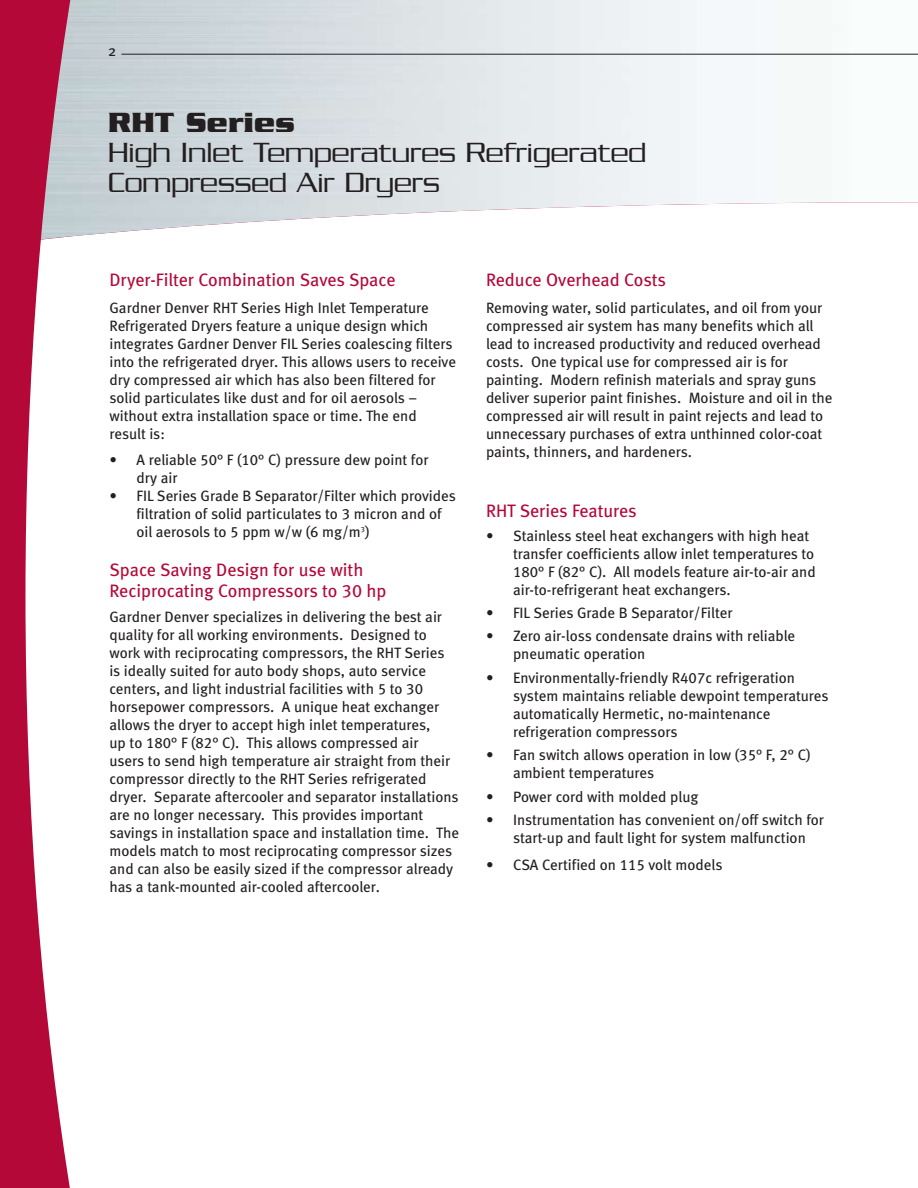
<style>
.page{position:relative;width:918px;height:1188px;background:#fff}
.page>*{position:absolute;margin:0;border:0;box-sizing:border-box;transform-origin:0 0}
.t1{font:300 30px/30px "Serpentine LT";color:#231f20}
.t2{font:700 30px "Serpentine LT";color:#231f20}
.t3{font:18px/21px "Meta Book LF";color:#b30838}
.t4{font:15px/18px "Meta Book LF";color:#231f20}
.t5{font:15px "Meta";color:#231f20}
</style>
<div class="page">
<hr style="left:121px;top:54px;width:797px;height:1px;background:#231f20">
<svg style="left:0;top:0;width:72px;height:1188px;fill:#b30838"></svg>
<p class="t5" style="left:108px;top:42px;width:10px">2</p>
<h1 class="t2" style="left:108px;top:105px;width:189px">RHT Series</h1>
<h1 class="t1" style="left:108px;top:137px;width:540px">High Inlet Temperatures Refrigerated<br>Compressed Air Dryers</h1>
<p class="t3" style="left:110px;top:269px;width:288px">Dryer-Filter Combination Saves Space</p>
<p class="t4" style="left:110px;top:298px;width:348px">Gardner Denver RHT Series High Inlet Temperature Refrigerated Dryers feature a unique design which integrates Gardner Denver FIL Series coalescing filters into the refrigerated dryer. This allows users to receive dry compressed air which has also been filtered for solid particulates like dust and for oil aerosols – without extra installation space or time. The end result is:</p>
<p class="t4" style="left:136px;top:451px;width:293px;text-indent:-27px">• A reliable 50° F (10° C) pressure dew point for dry air</p>
<p class="t4" style="left:136px;top:487px;width:321px;text-indent:-27px">• FIL Series Grade B Separator/Filter which provides filtration of solid particulates to 3 micron and of oil aerosols to 5 ppm w/w (6 mg/m<sup>3</sup>)</p>
<p class="t3" style="left:110px;top:559px;width:279px">Space Saving Design for use with<br>Reciprocating Compressors to 30 hp</p>
<p class="t4" style="left:110px;top:608px;width:351px">Gardner Denver specializes in delivering the best air quality for all working environments. Designed to work with reciprocating compressors, the RHT Series is ideally suited for auto body shops, auto service centers, and light industrial facilities with 5 to 30 horsepower compressors. A unique heat exchanger allows the dryer to accept high inlet temperatures,<br>up to 180° F (82° C). This allows compressed air<br>users to send high temperature air straight from their compressor directly to the RHT Series refrigerated dryer. Separate aftercooler and separator installations are no longer necessary. This provides important savings in installation space and installation time. The models match to most reciprocating compressor sizes and can also be easily sized if the compressor already has a tank-mounted air-cooled aftercooler.</p>
<p class="t3" style="left:486px;top:269px;width:182px">Reduce Overhead Costs</p>
<p class="t4" style="left:486px;top:298px;width:348px">Removing water, solid particulates, and oil from your compressed air system has many benefits which all lead to increased productivity and reduced overhead costs. One typical use for compressed air is for painting. Modern refinish materials and spray guns deliver superior paint finishes. Moisture and oil in the compressed air will result in paint rejects and lead to unnecessary purchases of extra unthinned color-coat paints, thinners, and hardeners.</p>
<p class="t3" style="left:486px;top:500px;width:152px">RHT Series Features</p>
<p class="t4" style="left:513px;top:526px;width:304px;text-indent:-27px">• Stainless steel heat exchangers with high heat transfer coefficients allow inlet temperatures to 180° F (82° C). All models feature air-to-air and air-to-refrigerant heat exchangers.</p>
<p class="t4" style="left:486px;top:604px;width:248px">• FIL Series Grade B Separator/Filter</p>
<p class="t4" style="left:513px;top:627px;width:284px;text-indent:-27px">• Zero air-loss condensate drains with reliable pneumatic operation</p>
<p class="t4" style="left:513px;top:668px;width:317px;text-indent:-27px">• Environmentally-friendly R407c refrigeration system maintains reliable dewpoint temperatures automatically Hermetic, no-maintenance refrigeration compressors</p>
<p class="t4" style="left:513px;top:746px;width:299px;text-indent:-27px">• Fan switch allows operation in low (35° F, 2° C) ambient temperatures</p>
<p class="t4" style="left:486px;top:787px;width:214px">• Power cord with molded plug</p>
<p class="t4" style="left:486px;top:811px;width:339px;text-align:center">• Instrumentation has convenient on/off switch for start-up and fault light for system malfunction</p>
<p class="t4" style="left:486px;top:856px;width:238px">• CSA Certified on 115 volt models</p>
</div>
